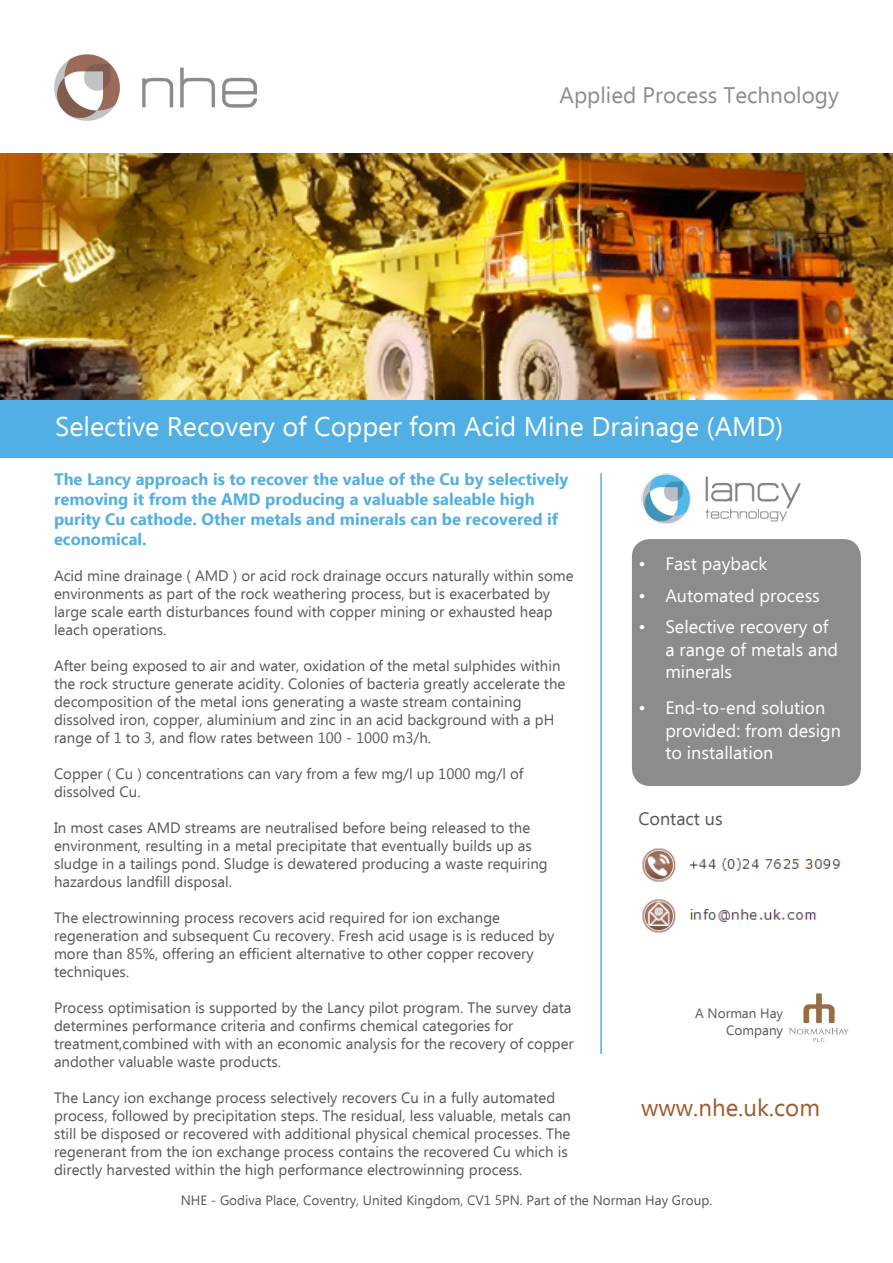
<style>
.page{position:relative;width:893px;height:1263px;background:#fff}
.page>*{position:absolute;margin:0;border:0;box-sizing:border-box;transform-origin:0 0}
.t1{font:27px "Ebrima";color:#fff}
.t2{font:24px "Ebrima";color:#9e5b32}
.t3{font:22.5px "Ebrima";color:#8b8c8e}
.t4{font:18px/22.5px "Ebrima";color:#fff}
.t5{font:18px "Ebrima";color:#57585a}
.t6{font:700 16.5px/19.8px "Ebrima";color:#51afe3}
.t7{font:15px/18px "Ebrima";color:#57585a}
.t8{font:13.5px "Ebrima";color:#57585a}
</style>
<div class="page">
<div style="left:632px;top:539px;width:229px;height:247px;background:#8b8c8e;border-radius:18px"></div>
<div style="left:0;top:376px;width:893px;height:82px;background:#51afe3"></div>
<img style="left:54px;top:54px;width:203px;height:66px">
<img style="left:642px;top:474px;width:158px;height:50px">
<hr style="left:600px;top:473px;width:2px;height:581px;background:#51afe3">
<img style="left:789px;top:993px;width:60px;height:48px">
<img style="left:642px;top:848px;width:199px;height:85px">
<img style="left:0;top:153px;width:893px;height:247px">
<p class="t3" style="left:559px;top:79px;width:281px">Applied Process Technology</p>
<p class="t1" style="left:55px;top:407px;width:730px">Selective Recovery of Copper fom Acid Mine Drainage (AMD)</p>
<p class="t6" style="left:54px;top:470px;width:516px">The Lancy approach is to recover the value of the Cu by selectively</p>
<p class="t6" style="left:54px;top:490px;width:506px">removing it from the AMD producing a valuable saleable high purity Cu cathode. Other metals and minerals can be recovered if economical.</p>
<p class="t7" style="left:54px;top:567px;width:521px">Acid mine drainage ( AMD ) or acid rock drainage occurs naturally within some environments as part of the rock weathering process, but is exacerbated by large scale earth disturbances found with copper mining or exhausted heap leach operations.</p>
<p class="t7" style="left:54px;top:657px;width:513px">After being exposed to air and water, oxidation of the metal sulphides within the rock structure generate acidity. Colonies of bacteria greatly accelerate the decomposition of the metal ions generating a waste stream containing</p>
<p class="t7" style="left:54px;top:711px;width:502px">dissolved iron, copper, aluminium and zinc in an acid background with a pH range of 1 to 3, and flow rates between 100 - 1000 m3/h.</p>
<p class="t7" style="left:54px;top:765px;width:471px">Copper ( Cu ) concentrations can vary from a few mg/l up 1000 mg/l of</p>
<p class="t7" style="left:54px;top:783px;width:88px">dissolved Cu.</p>
<p class="t7" style="left:54px;top:819px;width:478px">In most cases AMD streams are neutralised before being released to the</p>
<p class="t7" style="left:54px;top:837px;width:495px">environment, resulting in a metal precipitate that eventually builds up as sludge in a tailings pond. Sludge is dewatered producing a waste requiring hazardous landfill disposal.</p>
<p class="t7" style="left:54px;top:909px;width:448px">The electrowinning process recovers acid required for ion exchange</p>
<p class="t7" style="left:54px;top:927px;width:502px">regeneration and subsequent Cu recovery. Fresh acid usage is is reduced by</p>
<p class="t7" style="left:54px;top:945px;width:481px">more than 85%, offering an efficient alternative to other copper recovery</p>
<p class="t7" style="left:54px;top:963px;width:77px">techniques.</p>
<p class="t7" style="left:54px;top:999px;width:519px">Process optimisation is supported by the Lancy pilot program. The survey data</p>
<p class="t7" style="left:54px;top:1017px;width:461px">determines performance criteria and confirms chemical categories for</p>
<p class="t7" style="left:54px;top:1035px;width:521px">treatment,combined with with an economic analysis for the recovery of copper andother valuable waste products.</p>
<p class="t7" style="left:54px;top:1089px;width:519px">The Lancy ion exchange process selectively recovers Cu in a fully automated process, followed by precipitation steps. The residual, less valuable, metals can still be disposed or recovered with additional physical chemical processes. The regenerant from the ion exchange process contains the recovered Cu which is directly harvested within the high performance electrowinning process.</p>
<p class="t4" style="left:638px;top:554px;width:131px">• Fast payback</p>
<p class="t4" style="left:638px;top:585px;width:183px">• Automated process</p>
<p class="t4" style="left:665px;top:617px;width:174px;text-indent:-27px">• Selective recovery of a range of metals and minerals</p>
<p class="t4" style="left:665px;top:698px;width:177px;text-indent:-27px">• End-to-end solution provided: from design to installation</p>
<p class="t5" style="left:638px;top:805px;width:86px">Contact us</p>
<p class="t8" style="left:695px;top:1004px;width:89px">A Norman Hay</p>
<p class="t8" style="left:726px;top:1020px;width:58px">Company</p>
<p class="t2" style="left:641px;top:1090px;width:180px">www.nhe.uk.com</p>
<p class="t8" style="left:181px;top:1190px;width:533px">NHE - Godiva Place, Coventry, United Kingdom, CV1 5PN. Part of the Norman Hay Group.</p>
</div>
